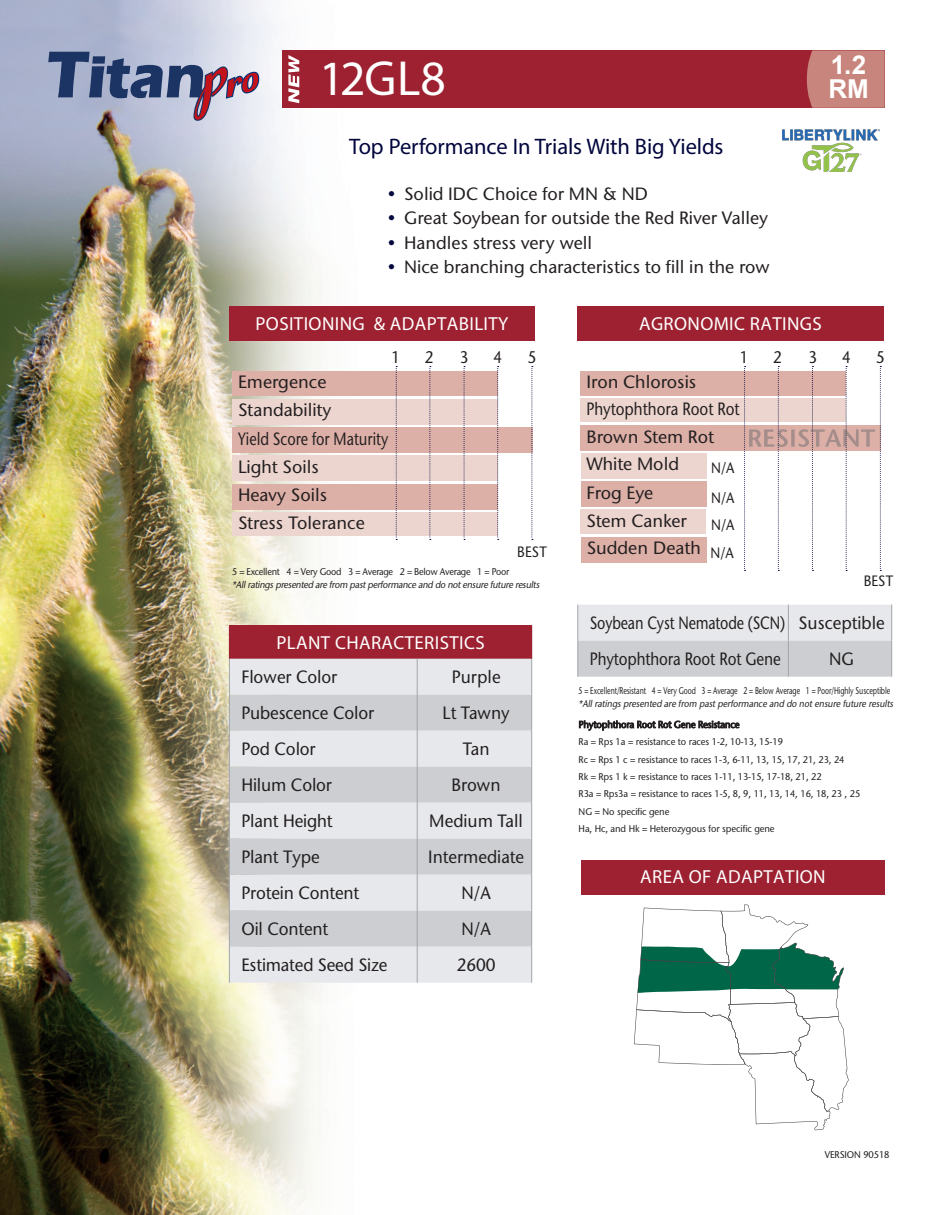
<style>
.page{position:relative;width:945px;height:1215px;background:#fff}
.page>*{position:absolute;margin:0;border:0;box-sizing:border-box;transform-origin:0 0}
.t1{font:49.5px "Myriad Pro";letter-spacing:-.01em;color:#fff}
.t2{font:700 26.1px/23.7px "Arial";color:#fff}
.t3{font:22.5px "Myriad Pro";letter-spacing:-.005em;color:#02063d}
.t4{font:18.9px "Myriad Pro";letter-spacing:.02em;color:#fff}
.t5{font:500 17.85px/27.9px "Stone Sans ITC Std";color:#231f20}
.t6{font:500 17.85px "Stone Sans ITC Std";color:#231f20;scale:.95 1}
.t7{font:500 17.85px/36px "Stone Sans ITC Std";color:#231f20;scale:.8 1}
.t8{font:500 17.85px "Stone Sans ITC Std";color:#231f20;scale:.81 1}
.t9{font:500 16.8px "Stone Sans ITC Std";color:#231f20;scale:.9 1}
.t10{font:500 15px/27.8px "Stone Sans ITC Std";color:#231f20;scale:.9 1}
.t11{font:500 9.75px/17.4px "Stone Sans ITC Std";letter-spacing:-.01em;color:#231f20;scale:.95 1}
.t12{font:500 9.75px "Stone Sans ITC Std";letter-spacing:-.01em;color:#231f20;scale:.71 1}
.t13{font:italic 500 9.75px "Stone Sans ITC Std";color:#231f20;scale:.92 1}
.t14{font:italic 500 9.75px "Stone Sans ITC Std";color:#231f20;scale:.9 1}
.t15{font:500 9.75px "Stone Sans ITC Std";letter-spacing:-.03em;color:#231f20;scale:.92 1}
.s1{color:#02063d}
</style>
<div class="page">
<img style="left:0;top:0;width:534px;height:1215px">
<div style="left:282px;top:50px;width:603px;height:58px;background:#9d2130"></div>
<svg style="left:807px;top:50px;width:78px;height:58px;background:#c6817a"></svg>
<svg style="left:48px;top:52px;width:211px;height:69px;background:#9395b0"></svg>
<img style="left:782px;top:130px;width:97px;height:42px">
<svg style="left:634px;top:905px;width:215px;height:225px"></svg>
<div style="left:582px;top:860px;width:303px;height:34px;background:#9d2130"></div>
<div style="left:229px;top:626px;width:303px;height:33px;background:#9d2130"></div>
<div style="left:230px;top:659px;width:301px;height:324px;background:#e7e8eb"></div>
<svg style="left:230px;top:695px;width:301px;height:252px;background:#d7d8db"></svg>
<hr style="left:417px;top:659px;width:1px;height:36px;background:#a2a5aa">
<hr style="left:417px;top:695px;width:1px;height:36px;background:#a2a5aa">
<hr style="left:417px;top:731px;width:1px;height:36px;background:#a2a5aa">
<hr style="left:417px;top:767px;width:1px;height:36px;background:#a2a5aa">
<hr style="left:417px;top:803px;width:1px;height:36px;background:#a2a5aa">
<hr style="left:417px;top:911px;width:1px;height:36px;background:#a2a5aa">
<hr style="left:417px;top:947px;width:1px;height:36px;background:#a2a5aa">
<hr style="left:229px;top:659px;width:1px;height:36px;background:#a2a5aa">
<hr style="left:531px;top:659px;width:1px;height:36px;background:#a2a5aa">
<hr style="left:229px;top:695px;width:1px;height:36px;background:#a2a5aa">
<hr style="left:531px;top:695px;width:1px;height:36px;background:#a2a5aa">
<hr style="left:229px;top:731px;width:1px;height:36px;background:#a2a5aa">
<hr style="left:531px;top:731px;width:1px;height:36px;background:#a2a5aa">
<hr style="left:229px;top:767px;width:1px;height:36px;background:#a2a5aa">
<hr style="left:531px;top:767px;width:1px;height:36px;background:#a2a5aa">
<hr style="left:229px;top:803px;width:1px;height:36px;background:#a2a5aa">
<hr style="left:531px;top:803px;width:1px;height:36px;background:#a2a5aa">
<hr style="left:229px;top:911px;width:1px;height:36px;background:#a2a5aa">
<hr style="left:531px;top:911px;width:1px;height:36px;background:#a2a5aa">
<hr style="left:229px;top:947px;width:1px;height:36px;background:#a2a5aa">
<hr style="left:531px;top:947px;width:1px;height:36px;background:#a2a5aa">
<hr style="left:229px;top:839px;width:1px;height:36px;background:#a2a5aa">
<hr style="left:417px;top:839px;width:1px;height:36px;background:#a2a5aa">
<hr style="left:531px;top:839px;width:1px;height:36px;background:#a2a5aa">
<hr style="left:229px;top:875px;width:1px;height:36px;background:#a2a5aa">
<hr style="left:417px;top:875px;width:1px;height:36px;background:#a2a5aa">
<hr style="left:531px;top:875px;width:1px;height:36px;background:#a2a5aa">
<div style="left:232px;top:427px;width:300px;height:26px;background:#ddb0a7"></div>
<div style="left:232px;top:371px;width:266px;height:25px;background:#ddb0a7"></div>
<div style="left:232px;top:399px;width:266px;height:25px;background:#edd5cf"></div>
<div style="left:232px;top:456px;width:266px;height:25px;background:#edd5cf"></div>
<div style="left:232px;top:484px;width:266px;height:25px;background:#ddb0a7"></div>
<div style="left:232px;top:512px;width:266px;height:24px;background:#edd5cf"></div>
<svg style="left:396px;top:366px;width:1px;height:174px"></svg>
<svg style="left:464px;top:366px;width:1px;height:174px"></svg>
<svg style="left:531px;top:366px;width:2px;height:174px"></svg>
<svg style="left:429px;top:366px;width:2px;height:174px"></svg>
<svg style="left:497px;top:366px;width:2px;height:174px"></svg>
<div style="left:229px;top:306px;width:306px;height:35px;background:#9d2130"></div>
<div style="left:578px;top:306px;width:306px;height:35px;background:#9d2130"></div>
<svg style="left:579px;top:605px;width:312px;height:72px;background:#d9dbde"></svg>
<hr style="left:788px;top:605px;width:1px;height:36px;background:#a2a5aa">
<hr style="left:788px;top:641px;width:1px;height:36px;background:#a2a5aa">
<hr style="left:578px;top:641px;width:1px;height:36px;background:#a2a5aa">
<hr style="left:891px;top:641px;width:1px;height:36px;background:#a2a5aa">
<hr style="left:578px;top:605px;width:1px;height:36px;background:#a2a5aa">
<hr style="left:891px;top:605px;width:1px;height:36px;background:#a2a5aa">
<div style="left:581px;top:481px;width:125px;height:26px;background:#ddb0a7"></div>
<div style="left:581px;top:425px;width:300px;height:26px;background:#ddb0a7"></div>
<div style="left:581px;top:371px;width:265px;height:25px;background:#ddb0a7"></div>
<div style="left:581px;top:399px;width:265px;height:23px;background:#edd5cf"></div>
<div style="left:581px;top:453px;width:125px;height:25px;background:#edd5cf"></div>
<div style="left:581px;top:510px;width:125px;height:24px;background:#edd5cf"></div>
<div style="left:581px;top:537px;width:125px;height:25px;background:#ddb0a7"></div>
<svg style="left:579px;top:720px;width:161px;height:11px"></svg>
<svg style="left:288px;top:55px;width:11px;height:48px"></svg>
<svg style="left:744px;top:366px;width:137px;height:205px"></svg>
<h1 class="t1" style="left:319px;top:48px;width:128px">12GL8</h1>
<h2 class="t2" style="left:828px;top:54px;width:42px">1.2<br>RM</h2>
<p class="t3" style="left:349px;top:133px;width:376px">Top Performance In Trials With Big Yields</p>
<p class="t5" style="left:387px;top:180px;width:262px"><span class="s1">•</span> Solid IDC Choice for MN &amp; ND</p>
<p class="t5" style="left:387px;top:204px;width:382px"><span class="s1">•</span> Great Soybean for outside the Red River Valley</p>
<p class="t5" style="left:387px;top:229px;width:206px"><span class="s1">•</span> Handles stress very well</p>
<p class="t5" style="left:387px;top:253px;width:384px"><span class="s1">•</span> Nice branching characteristics to fill in the row</p>
<p class="t4" style="left:256px;top:312px;width:254px">POSITIONING &amp; ADAPTABILITY</p>
<p class="t4" style="left:639px;top:312px;width:184px">AGRONOMIC RATINGS</p>
<p class="t9" style="left:392px;top:347px;width:11px">1</p>
<p class="t9" style="left:425px;top:347px;width:11px">2</p>
<p class="t9" style="left:494px;top:347px;width:11px">4</p>
<p class="t9" style="left:460px;top:347px;width:11px">3</p>
<p class="t9" style="left:528px;top:347px;width:11px">5</p>
<p class="t9" style="left:740px;top:347px;width:11px">1</p>
<p class="t9" style="left:773px;top:347px;width:11px">2</p>
<p class="t9" style="left:842px;top:347px;width:11px">4</p>
<p class="t9" style="left:808px;top:347px;width:11px">3</p>
<p class="t9" style="left:876px;top:347px;width:11px">5</p>
<p class="t5" style="left:238px;top:368px;width:95px">Emergence<br>Standability</p>
<p class="t5" style="left:238px;top:453px;width:128px">Light Soils<br>Heavy Soils<br>Stress Tolerance</p>
<p class="t8" style="left:238px;top:428px;width:187px">Yield Score for Maturity</p>
<p class="t10" style="left:517px;top:538px;width:34px">BEST</p>
<p class="t5" style="left:586px;top:369px;width:155px;line-height:26.8px">Iron Chlorosis<br>Phytophthora Root Rot</p>
<p class="t5" style="left:586px;top:450px;width:94px">White Mold</p>
<p class="t5" style="left:586px;top:422px;width:129px">Brown Stem Rot</p>
<p class="t10" style="left:711px;top:454px;width:27px">N/A</p>
<p class="t5" style="left:586px;top:479px;width:68px">Frog Eye</p>
<p class="t5" style="left:586px;top:506px;width:116px">Stem Canker<br>Sudden Death</p>
<p class="t10" style="left:711px;top:483px;width:27px">N/A<br>N/A</p>
<p class="t10" style="left:711px;top:539px;width:27px">N/A</p>
<p class="t15" style="left:232px;top:565px;width:303px">5 = Excellent 4 = Very Good 3 = Average 2 = Below Average 1 = Poor</p>
<p class="t13" style="left:232px;top:578px;width:338px">*Allratingspresented arefrom pastperformanceand do notensurefutureresults</p>
<p class="t10" style="left:864px;top:566px;width:34px">BEST</p>
<p class="t4" style="left:276px;top:631px;width:210px">PLANT CHARACTERISTICS</p>
<p class="t6" style="left:241px;top:666px;width:102px">Flower Color</p>
<p class="t6" style="left:452px;top:666px;width:53px">Purple</p>
<p class="t6" style="left:241px;top:702px;width:141px">Pubescence Color</p>
<p class="t6" style="left:443px;top:702px;width:72px">Lt Tawny</p>
<p class="t6" style="left:241px;top:738px;width:80px">Pod Color</p>
<p class="t6" style="left:463px;top:738px;width:30px">Tan</p>
<p class="t6" style="left:241px;top:774px;width:97px">Hilum Color</p>
<p class="t6" style="left:451px;top:774px;width:53px">Brown</p>
<p class="t6" style="left:241px;top:810px;width:97px">Plant Height</p>
<p class="t6" style="left:429px;top:810px;width:100px">Medium Tall</p>
<p class="t6" style="left:241px;top:846px;width:84px">Plant Type</p>
<p class="t6" style="left:428px;top:846px;width:102px">Intermediate</p>
<p class="t6" style="left:241px;top:882px;width:126px">Protein Content</p>
<p class="t6" style="left:462px;top:882px;width:32px">N/A</p>
<p class="t6" style="left:241px;top:918px;width:93px">Oil Content</p>
<p class="t6" style="left:462px;top:918px;width:32px">N/A</p>
<p class="t6" style="left:241px;top:954px;width:155px">Estimated Seed Size</p>
<p class="t6" style="left:457px;top:954px;width:42px">2600</p>
<p class="t7" style="left:590px;top:605px;width:370px">Soybean Cyst Nematode (SCN) Susceptible<br>Phytophthora Root Rot Gene</p>
<p class="t6" style="left:829px;top:648px;width:28px">NG</p>
<p class="t12" style="left:579px;top:685px;width:440px">5 = Excellent/Resistant 4 = Very Good 3 = Average 2 = Below Average 1 = Poor/Highly Susceptible</p>
<p class="t14" style="left:579px;top:698px;width:353px">*Allratingspresented are from pastperformance and do notensure future results</p>
<p class="t11" style="left:579px;top:733px;width:298px">Ra = Rps 1a = resistance to races 1-2, 10-13, 15-19<br>Rc = Rps 1 c = resistance to races 1-3, 6-11, 13, 15, 17, 21, 23, 24<br>Rk = Rps 1 k = resistance to races 1-11, 13-15, 17-18, 21, 22<br>R3a = Rps3a = resistance to races 1-5, 8, 9, 11, 13, 14, 16, 18, 23 , 25<br>NG = No specific gene<br>Ha, Hc, and Hk = Heterozygous for specific gene</p>
<p class="t4" style="left:640px;top:865px;width:187px">AREA OF ADAPTATION</p>
<p class="t11" style="left:825px;top:1146px;width:70px">VERSION 90518</p>
</div>
